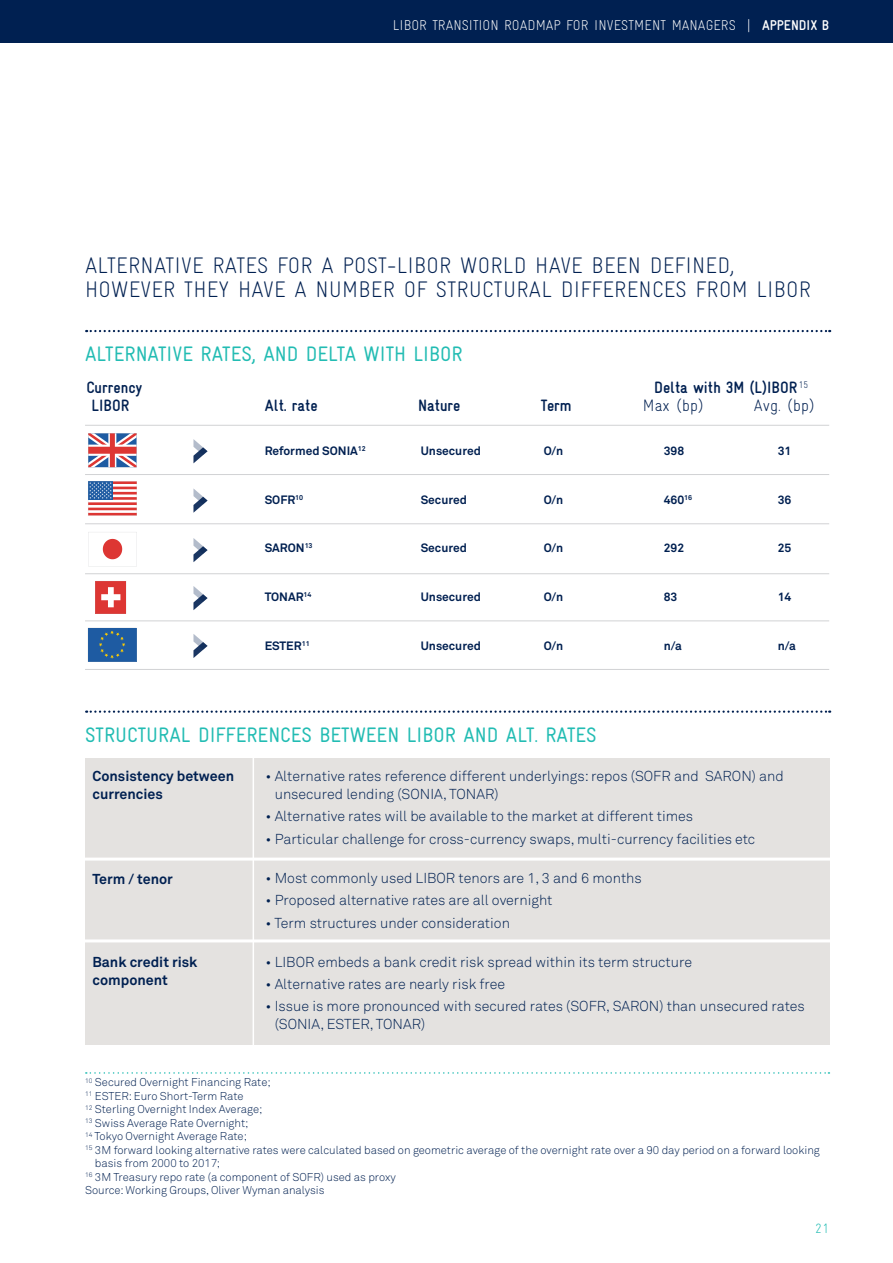
<style>
.page{position:relative;width:893px;height:1263px;background:#fff}
.page>*{position:absolute;margin:0;border:0;box-sizing:border-box;transform-origin:0 0}
.t1{font:300 22.5px/24px "Gravur Condensed";letter-spacing:.01em;color:#002051}
.t2{font:21px "Gravur Condensed";color:#22bcb3}
.t3{font:700 16.5px "Gravur Condensed";color:#002051}
.t4{font:300 16.5px "Gravur Condensed";color:#002051}
.t5{font:300 14.25px/18px "Akkurat Std";color:#002051}
.t6{font:700 14.25px/18px "Akkurat Std";color:#002051}
.t7{font:300 14.25px "Gravur Condensed";color:#fff}
.t8{font:300 13.5px "Gravur Condensed";color:#22bcb3}
.t9{font:700 12px "Akkurat Std";color:#002051}
.footnotes{font:300 11.25px/13.5px "Akkurat Std";color:#002051}
.s1{font-weight:700}
</style>
<div class="page">
<div style="left:0;top:0;width:893px;height:43px;background:#002051"></div>
<svg style="left:86px;top:1072px;width:743px;height:2px"></svg>
<svg style="left:86px;top:710px;width:744px;height:3px"></svg>
<div style="left:85px;top:759px;width:744px;height:286px;background:#e4e2e0"></div>
<hr style="left:253px;top:756px;width:1px;height:293px;background:#fff">
<hr style="left:80px;top:857px;width:753px;height:3px;background:#fff">
<hr style="left:80px;top:939px;width:753px;height:3px;background:#fff">
<svg style="left:86px;top:330px;width:744px;height:2px"></svg>
<svg style="left:88px;top:433px;width:49px;height:34px"></svg>
<svg style="left:88px;top:481px;width:49px;height:35px"></svg>
<svg style="left:88px;top:532px;width:49px;height:34px"></svg>
<svg style="left:95px;top:581px;width:31px;height:32px"></svg>
<svg style="left:88px;top:628px;width:48px;height:34px;background:#275f9c"></svg>
<hr style="left:85px;top:425px;width:744px;height:1px;background:#d1d2d4">
<hr style="left:85px;top:474px;width:744px;height:1px;background:#d1d2d4">
<hr style="left:85px;top:523px;width:744px;height:1px;background:#d1d2d4">
<hr style="left:85px;top:573px;width:744px;height:1px;background:#d1d2d4">
<hr style="left:85px;top:620px;width:744px;height:1px;background:#d1d2d4">
<hr style="left:85px;top:669px;width:744px;height:1px;background:#d1d2d4">
<svg style="left:193px;top:439px;width:15px;height:24px"></svg>
<svg style="left:193px;top:488px;width:15px;height:25px"></svg>
<svg style="left:193px;top:538px;width:15px;height:24px"></svg>
<svg style="left:193px;top:586px;width:15px;height:24px"></svg>
<svg style="left:193px;top:634px;width:15px;height:24px"></svg>
<p class="t7" style="left:393px;top:17px;width:438px">LIBOR TRANSITION ROADMAP FOR INVESTMENT MANAGERS | <span class="s1">APPENDIX B</span></p>
<p class="t1" style="left:85px;top:253px;width:727px">ALTERNATIVE RATES FOR A POST-LIBOR WORLD HAVE BEEN DEFINED,<br>HOWEVER THEY HAVE A NUMBER OF STRUCTURAL DIFFERENCES FROM LIBOR</p>
<p class="t2" style="left:85px;top:342px;width:379px">ALTERNATIVE RATES, AND DELTA WITH LIBOR</p>
<p class="t3" style="left:86px;top:378px;width:57px">Currency</p>
<p class="t3" style="left:654px;top:378px;width:156px">Delta with 3M (L)IBOR<sup>15</sup></p>
<p class="t3" style="left:91px;top:396px;width:39px">LIBOR</p>
<p class="t3" style="left:265px;top:396px;width:54px">Alt. rate</p>
<p class="t3" style="left:418px;top:396px;width:44px">Nature</p>
<p class="t3" style="left:541px;top:396px;width:32px">Term</p>
<p class="t4" style="left:643px;top:396px;width:62px">Max (bp)</p>
<p class="t4" style="left:754px;top:396px;width:63px">Avg. (bp)</p>
<p class="t9" style="left:265px;top:443px;width:103px">Reformed SONIA<sup>12</sup></p>
<p class="t9" style="left:421px;top:443px;width:62px">Unsecured</p>
<p class="t9" style="left:544px;top:443px;width:21px">O/n</p>
<p class="t9" style="left:664px;top:443px;width:22px">398</p>
<p class="t9" style="left:778px;top:443px;width:15px">31</p>
<p class="t9" style="left:265px;top:492px;width:40px">SOFR<sup>10</sup></p>
<p class="t9" style="left:421px;top:492px;width:48px">Secured</p>
<p class="t9" style="left:544px;top:492px;width:21px">O/n</p>
<p class="t9" style="left:664px;top:492px;width:30px">460<sup>16</sup></p>
<p class="t9" style="left:778px;top:492px;width:15px">36</p>
<p class="t9" style="left:265px;top:541px;width:49px">SARON<sup>13</sup></p>
<p class="t9" style="left:421px;top:541px;width:48px">Secured</p>
<p class="t9" style="left:544px;top:541px;width:21px">O/n</p>
<p class="t9" style="left:664px;top:541px;width:22px">292</p>
<p class="t9" style="left:778px;top:541px;width:15px">25</p>
<p class="t9" style="left:265px;top:590px;width:48px">TONAR<sup>14</sup></p>
<p class="t9" style="left:421px;top:590px;width:62px">Unsecured</p>
<p class="t9" style="left:544px;top:590px;width:21px">O/n</p>
<p class="t9" style="left:664px;top:590px;width:15px">83</p>
<p class="t9" style="left:778px;top:590px;width:15px">14</p>
<p class="t9" style="left:265px;top:638px;width:46px">ESTER<sup>11</sup></p>
<p class="t9" style="left:421px;top:638px;width:62px">Unsecured</p>
<p class="t9" style="left:544px;top:638px;width:21px">O/n</p>
<p class="t9" style="left:664px;top:638px;width:20px">n/a</p>
<p class="t9" style="left:778px;top:638px;width:20px">n/a</p>
<p class="t2" style="left:85px;top:723px;width:513px">STRUCTURAL DIFFERENCES BETWEEN LIBOR AND ALT. RATES</p>
<p class="t6" style="left:92px;top:767px;width:143px">Consistency between currencies</p>
<p class="t5" style="left:275px;top:767px;width:511px;text-indent:-9px">• Alternative rates reference different underlyings: repos (SOFR and SARON) and unsecured lending (SONIA, TONAR)</p>
<p class="t5" style="left:265px;top:807px;width:429px">• Alternative rates will be available to the market at different times</p>
<p class="t5" style="left:265px;top:830px;width:491px">• Particular challenge for cross-currency swaps, multi-currency facilities etc</p>
<p class="t5" style="left:265px;top:869px;width:378px">• Most commonly used LIBOR tenors are 1, 3 and 6 months</p>
<p class="t5" style="left:265px;top:891px;width:289px">• Proposed alternative rates are all overnight</p>
<p class="t5" style="left:265px;top:913px;width:246px">• Term structures under consideration</p>
<p class="t5" style="left:265px;top:953px;width:428px">• LIBOR embeds a bank credit risk spread within its term structure</p>
<p class="t5" style="left:265px;top:975px;width:241px">• Alternative rates are nearly risk free</p>
<p class="t5" style="left:275px;top:997px;width:532px;text-indent:-9px">• Issue is more pronounced with secured rates (SOFR, SARON) than unsecured rates (SONIA, ESTER, TONAR)</p>
<p class="t6" style="left:92px;top:870px;width:82px">Term / tenor</p>
<p class="t6" style="left:92px;top:952px;width:107px">Bank credit risk component</p>
<p class="footnotes" style="left:85px;top:1076px;width:187px"><sup>10</sup> Secured Overnight Financing Rate;</p>
<p class="footnotes" style="left:85px;top:1089px;width:160px"><sup>11</sup> ESTER: Euro Short-Term Rate</p>
<p class="footnotes" style="left:85px;top:1103px;width:179px"><sup>12</sup> Sterling Overnight Index Average;</p>
<p class="footnotes" style="left:85px;top:1116px;width:165px"><sup>13</sup> Swiss Average Rate Overnight;</p>
<p class="footnotes" style="left:85px;top:1130px;width:163px"><sup>14</sup> Tokyo Overnight Average Rate;</p>
<p class="footnotes" style="left:95px;top:1143px;width:726px;text-indent:-10px"><sup>15</sup> 3M forward looking alternative rates were calculated based on geometric average of the overnight rate over a 90 day period on a forward looking basis from 2000 to 2017;</p>
<p class="footnotes" style="left:85px;top:1170px;width:312px"><sup>16</sup> 3M Treasury repo rate (a component of SOFR) used as proxy</p>
<p class="footnotes" style="left:85px;top:1184px;width:241px">Source: Working Groups, Oliver Wyman analysis</p>
<p class="t8" style="left:815px;top:1220px;width:15px">21</p>
</div>
